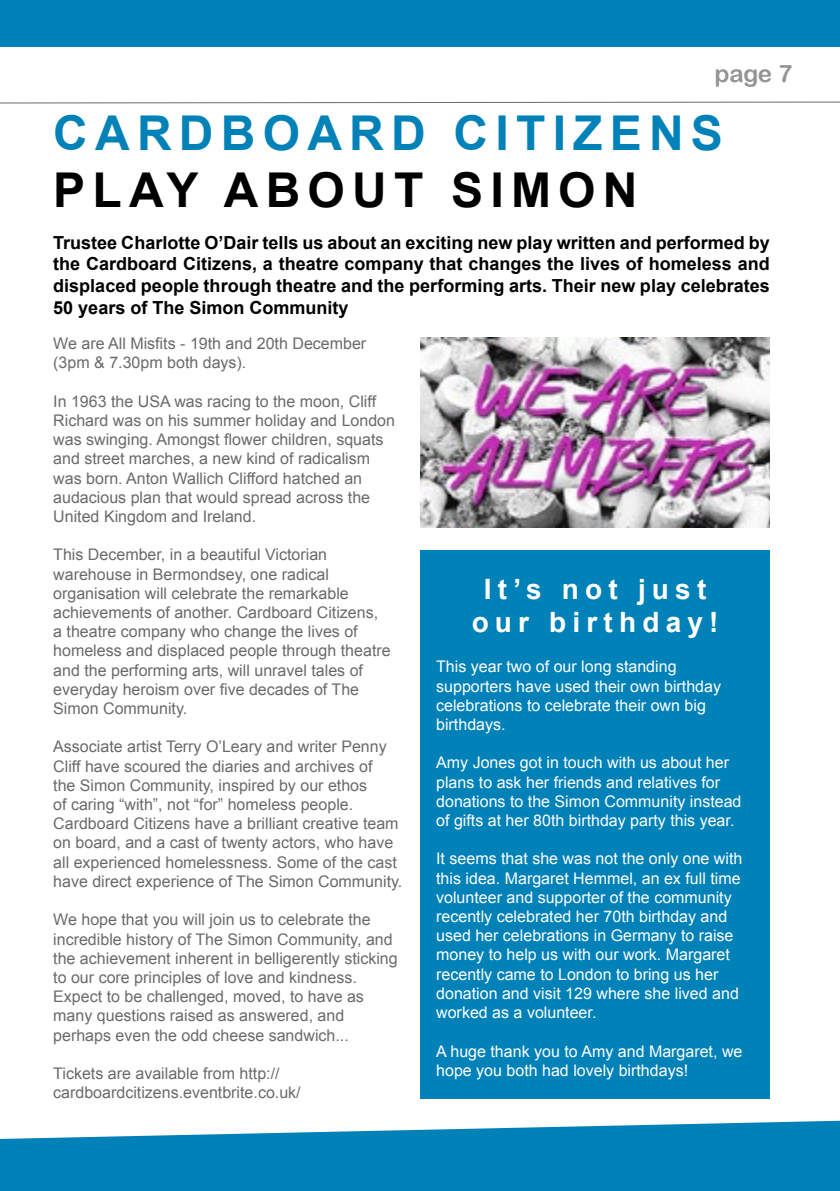
<style>
.page{position:relative;width:840px;height:1191px;background:#fff}
.page>*{position:absolute;margin:0;border:0;box-sizing:border-box;transform-origin:0 0}
.t1{font:700 48px "Arial";letter-spacing:.15em;color:#0081b8}
.t2{font:700 48px "Arial";letter-spacing:.15em;color:#000}
.t3{font:700 28px/33.6px "Arial";letter-spacing:.22em;color:#fff;text-align:center}
.t4{font:24px "Arial Rounded MT Bold";color:#949494}
.t5{font:700 18px/21.6px "Arial";color:#000;text-align:justify}
.t6{font:16px/19.2px "Arial";color:#6a6a6a}
.t7{font:16px/19.2px "Arial";color:#fff}
</style>
<div class="page">
<svg style="left:0;top:1120px;width:839px;height:71px;fill:#0081b8"></svg>
<div style="left:0;top:0;width:839px;height:46px;background:#0081b8"></div>
<svg style="left:0;top:101px;width:839px;height:3px"></svg>
<div style="left:420px;top:550px;width:349px;height:548px;background:#0081b8"></div>
<img style="left:420px;top:337px;width:349px;height:190px">
<h3 class="t4" style="left:714px;top:59px;width:79px">page 7</h3>
<h1 class="t1" style="left:53px;top:101px;width:671px">CARDBOARD CITIZENS</h1>
<h1 class="t2" style="left:53px;top:158px;width:585px">PLAY ABOUT SIMON</h1>
<p class="t5" style="left:53px;top:232px;width:717px">Trustee Charlotte O’Dair tells us about an exciting new play written and performed by the Cardboard Citizens, a theatre company that changes the lives of homeless and displaced people through theatre and the performing arts. Their new play celebrates 50 years of The Simon Community</p>
<p class="t6" style="left:53px;top:334px;width:314px">We are All Misfits - 19th and 20th December (3pm &amp; 7.30pm both days).</p>
<p class="t6" style="left:53px;top:392px;width:343px">In 1963 the USA was racing to the moon, Cliff Richard was on his summer holiday and London was swinging. Amongst flower children, squats and street marches, a new kind of radicalism was born. Anton Wallich Clifford hatched an audacious plan that would spread across the United Kingdom and Ireland.</p>
<p class="t6" style="left:53px;top:545px;width:339px">This December, in a beautiful Victorian warehouse in Bermondsey, one radical organisation will celebrate the remarkable achievements of another. Cardboard Citizens, a theatre company who change the lives of homeless and displaced people through theatre and the performing arts, will unravel tales of everyday heroism over five decades of The Simon Community.</p>
<p class="t6" style="left:53px;top:737px;width:350px">Associate artist Terry O’Leary and writer Penny Cliff have scoured the diaries and archives of<br>the Simon Community, inspired by our ethos<br>of caring “with”, not “for” homeless people.<br>Cardboard Citizens have a brilliant creative team on board, and a cast of twenty actors, who have all experienced homelessness. Some of the cast have direct experience of The Simon Community.</p>
<p class="t6" style="left:53px;top:910px;width:346px">We hope that you will join us to celebrate the incredible history of The Simon Community, and the achievement inherent in belligerently sticking to our core principles of love and kindness.<br>Expect to be challenged, moved, to have as many questions raised as answered, and perhaps even the odd cheese sandwich...</p>
<p class="t6" style="left:53px;top:1064px;width:249px">Tickets are available from http:// cardboardcitizens.eventbrite.co.uk/</p>
<h2 class="t3" style="left:471px;top:573px;width:248px">It’s not just our birthday!</h2>
<p class="t7" style="left:436px;top:657px;width:286px">This year two of our long standing supporters have used their own birthday celebrations to celebrate their own big birthdays.</p>
<p class="t7" style="left:436px;top:753px;width:307px">Amy Jones got in touch with us about her plans to ask her friends and relatives for donations to the Simon Community instead of gifts at her 80th birthday party this year.</p>
<p class="t7" style="left:436px;top:849px;width:307px">It seems that she was not the only one with this idea. Margaret Hemmel, an ex full time volunteer and supporter of the community recently celebrated her 70th birthday and used her celebrations in Germany to raise money to help us with our work. Margaret recently came to London to bring us her donation and visit 129 where she lived and worked as a volunteer.</p>
<p class="t7" style="left:436px;top:1041px;width:307px">A huge thank you to Amy and Margaret, we hope you both had lovely birthdays!</p>
</div>
